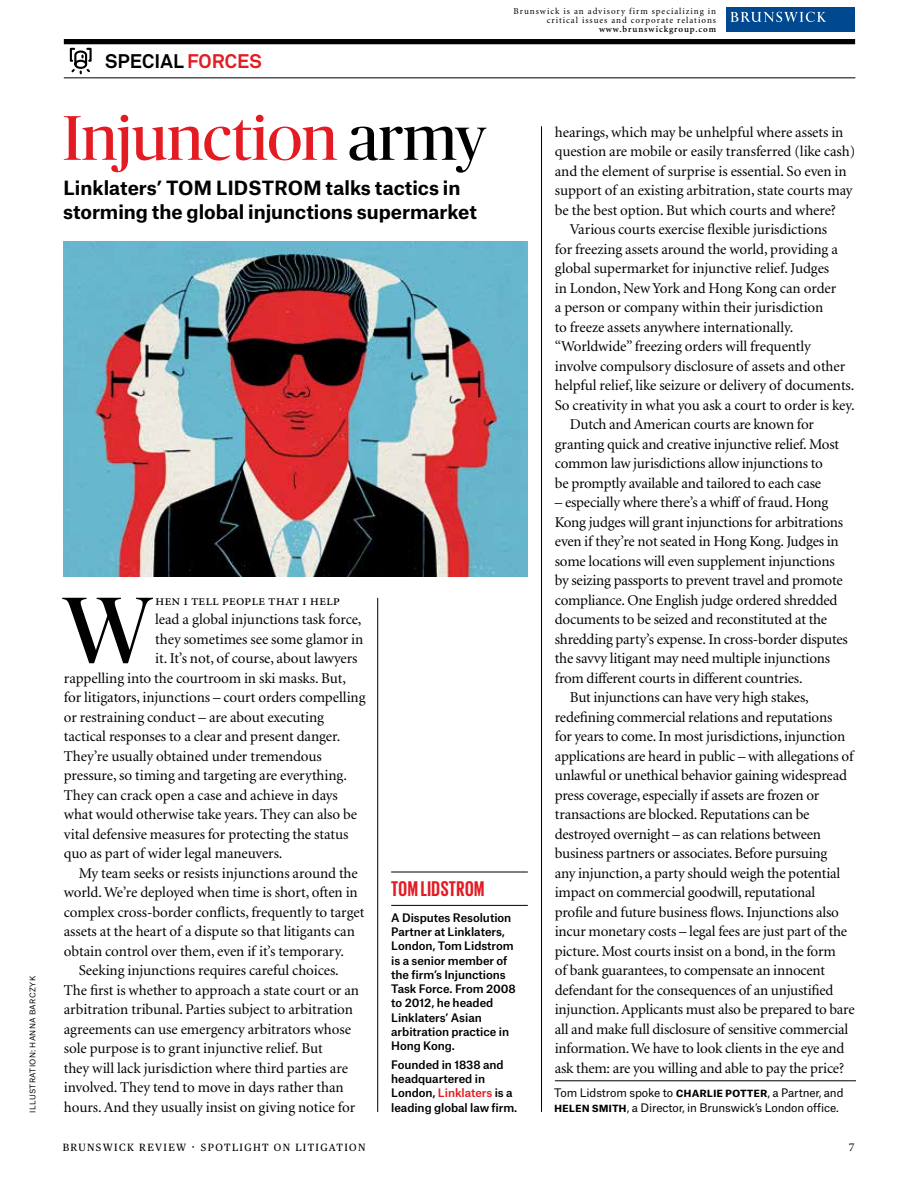
<style>
.page{position:relative;width:919px;height:1191px;background:#fff}
.page>*{position:absolute;margin:0;border:0;box-sizing:border-box;transform-origin:0 0}
.t1{font:94.5px "Publico Banner";color:#000}
.t2{font:63px "Publico Banner";color:#e31b23}
.t3{font:700 21.75px "Giorgio Sans";letter-spacing:.025em;color:#e31b23}
.t4{font:700 19.5px "Akkurat Pro";letter-spacing:.005em;color:#000}
.t5{font:700 18.75px/24px "Atlas Grotesk";color:#000}
.t6{font:15px "Minion";letter-spacing:-.01em;color:#000}
.t7{font:15px "Minion Regular SC";letter-spacing:-.005em;color:#000}
.t8{font:12px "Minion Pro";color:#000}
.t9{font:500 11.25px/14.2px "Atlas Grotesk";letter-spacing:-.005em;color:#000}
.t10{font:11.25px/15px "Atlas Grotesk";letter-spacing:-.01em;color:#000}
.t11{font:10.5px "Publico Text";letter-spacing:.13em;color:#000}
.t12{font:9px/9px "Minion";letter-spacing:.105em;color:#000;text-align:right}
.t13{font:600 9px "Minion";letter-spacing:.1em;color:#000}
.t14{font:7.5px "Atlas Grotesk";letter-spacing:.045em;color:#000}
.s1{color:#e31b23}
.s2{color:#000}
.s3{font-weight:700}
.s4{font-size:12px}
</style>
<div class="page">
<hr style="left:541px;top:126px;width:1px;height:985px;background:#000">
<hr style="left:64px;top:78px;width:791px;height:1px;background:#000">
<svg style="left:69px;top:47px;width:23px;height:28px"></svg>
<div style="left:64px;top:39px;width:791px;height:5px;background:#000"></div>
<img style="left:63px;top:242px;width:464px;height:334px">
<hr style="left:377px;top:598px;width:1px;height:514px;background:#000">
<hr style="left:554px;top:1080px;width:301px;height:1px;background:#000">
<hr style="left:391px;top:871px;width:136px;height:1px;background:#000">
<hr style="left:391px;top:905px;width:136px;height:1px;background:#000">
<div style="left:726px;top:8px;width:129px;height:24px;background:#004990"></div>
<svg style="left:730px;top:12px;width:96px;height:10px"></svg>
<p class="t14" style="left:26px;top:1112px;width:138px;rotate:-90deg">ILLUSTRATION: HANNA BARCZYK</p>
<h3 class="t4" style="left:105px;top:49px;width:158px">SPECIAL <span class="s1">FORCES</span></h3>
<p class="t12" style="left:513px;top:7px;width:204px">Brunswick is an advisory firm specializing in critical issues and corporate relations</p>
<p class="t13" style="left:599px;top:25px;width:119px">www.brunswickgroup.com</p>
<h2 class="t2" style="left:63px;top:95px;width:424px">Injunction <span class="s2">army</span></h2>
<p class="t5" style="left:63px;top:174px;width:415px">Linklaters’ TOM LIDSTROM talks tactics in storming the global injunctions supermarket</p>
<h1 class="t1" style="left:64px;top:566px;width:90px">W</h1>
<p class="t7" style="left:155px;top:592px;width:186px">hen i tell people that i help</p>
<p class="t6" style="left:155px;top:612px;width:208px">lead a global injunctions task force,</p>
<p class="t6" style="left:155px;top:631px;width:210px">they sometimes see some glamor in</p>
<p class="t6" style="left:155px;top:651px;width:204px">it. It’s not, of course, about lawyers</p>
<p class="t6" style="left:64px;top:670px;width:284px">rappelling into the courtroom in ski masks. But,</p>
<p class="t6" style="left:64px;top:690px;width:303px">for litigators, injunctions – court orders compelling</p>
<p class="t6" style="left:64px;top:709px;width:262px">or restraining conduct – are about executing</p>
<p class="t6" style="left:64px;top:729px;width:278px">tactical responses to a clear and present danger.</p>
<p class="t6" style="left:64px;top:748px;width:259px">They’re usually obtained under tremendous</p>
<p class="t6" style="left:64px;top:768px;width:285px">pressure, so timing and targeting are everything.</p>
<p class="t6" style="left:64px;top:787px;width:275px">They can crack open a case and achieve in days</p>
<p class="t6" style="left:64px;top:807px;width:295px">what would otherwise take years. They can also be</p>
<p class="t6" style="left:64px;top:826px;width:286px">vital defensive measures for protecting the status</p>
<p class="t6" style="left:64px;top:846px;width:220px">quo as part of wider legal maneuvers.</p>
<p class="t6" style="left:79px;top:865px;width:280px">My team seeks or resists injunctions around the</p>
<p class="t6" style="left:64px;top:885px;width:295px">world. We’re deployed when time is short, often in</p>
<p class="t6" style="left:64px;top:904px;width:302px">complex cross-border conflicts, frequently to target</p>
<p class="t6" style="left:64px;top:924px;width:292px">assets at the heart of a dispute so that litigants can</p>
<p class="t6" style="left:64px;top:943px;width:282px">obtain control over them, even if it’s temporary.</p>
<p class="t6" style="left:79px;top:963px;width:261px">Seeking injunctions requires careful choices.</p>
<p class="t6" style="left:64px;top:982px;width:297px">The first is whether to approach a state court or an</p>
<p class="t6" style="left:64px;top:1002px;width:291px">arbitration tribunal. Parties subject to arbitration</p>
<p class="t6" style="left:64px;top:1021px;width:289px">agreements can use emergency arbitrators whose</p>
<p class="t6" style="left:64px;top:1041px;width:260px">sole purpose is to grant injunctive relief. But</p>
<p class="t6" style="left:64px;top:1060px;width:285px">they will lack jurisdiction where third parties are</p>
<p class="t6" style="left:64px;top:1080px;width:281px">involved. They tend to move in days rather than</p>
<p class="t6" style="left:64px;top:1099px;width:293px">hours. And they usually insist on giving notice for</p>
<h3 class="t3" style="left:391px;top:878px;width:95px">TOM LIDSTROM</h3>
<p class="t9" style="left:391px;top:909px;width:126px">A Disputes Resolution<br>Partner at Linklaters,<br>London, Tom Lidstrom is a senior member of the firm’s Injunctions<br>Task Force. From 2008 to 2012, he headed<br>Linklaters’ Asian arbitration practice in<br>Hong Kong.</p>
<p class="t9" style="left:391px;top:1056px;width:128px">Founded in 1838 and headquartered in<br>London, <span class="s1">Linklaters</span> is a leading global law firm.</p>
<p class="t6" style="left:554px;top:124px;width:290px">hearings, which may be unhelpful where assets in</p>
<p class="t6" style="left:554px;top:144px;width:302px">question are mobile or easily transferred (like cash)</p>
<p class="t6" style="left:554px;top:163px;width:293px">and the element of surprise is essential. So even in</p>
<p class="t6" style="left:554px;top:183px;width:299px">support of an existing arbitration, state courts may</p>
<p class="t6" style="left:554px;top:202px;width:283px">be the best option. But which courts and where?</p>
<p class="t6" style="left:569px;top:222px;width:259px">Various courts exercise flexible jurisdictions</p>
<p class="t6" style="left:554px;top:241px;width:284px">for freezing assets around the world, providing a</p>
<p class="t6" style="left:554px;top:261px;width:276px">global supermarket for injunctive relief. Judges</p>
<p class="t6" style="left:554px;top:280px;width:283px">in London, New York and Hong Kong can order</p>
<p class="t6" style="left:554px;top:300px;width:270px">a person or company within their jurisdiction</p>
<p class="t6" style="left:554px;top:319px;width:240px">to freeze assets anywhere internationally.</p>
<p class="t6" style="left:554px;top:339px;width:257px">“Worldwide” freezing orders will frequently</p>
<p class="t6" style="left:554px;top:358px;width:292px">involve compulsory disclosure of assets and other</p>
<p class="t6" style="left:554px;top:378px;width:301px">helpful relief, like seizure or delivery of documents.</p>
<p class="t6" style="left:554px;top:397px;width:301px">So creativity in what you ask a court to order is key.</p>
<p class="t6" style="left:569px;top:417px;width:246px">Dutch and American courts are known for</p>
<p class="t6" style="left:554px;top:436px;width:286px">granting quick and creative injunctive relief. Most</p>
<p class="t6" style="left:554px;top:456px;width:269px">common law jurisdictions allow injunctions to</p>
<p class="t6" style="left:554px;top:475px;width:268px">be promptly available and tailored to each case</p>
<p class="t6" style="left:554px;top:495px;width:275px">– especially where there’s a whiff of fraud. Hong</p>
<p class="t6" style="left:554px;top:514px;width:290px">Kong judges will grant injunctions for arbitrations</p>
<p class="t6" style="left:554px;top:534px;width:285px">even if they’re not seated in Hong Kong. Judges in</p>
<p class="t6" style="left:554px;top:553px;width:281px">some locations will even supplement injunctions</p>
<p class="t6" style="left:554px;top:573px;width:289px">by seizing passports to prevent travel and promote</p>
<p class="t6" style="left:554px;top:592px;width:284px">compliance. One English judge ordered shredded</p>
<p class="t6" style="left:554px;top:612px;width:274px">documents to be seized and reconstituted at the</p>
<p class="t6" style="left:554px;top:631px;width:294px">shredding party’s expense. In cross-border disputes</p>
<p class="t6" style="left:554px;top:651px;width:277px">the savvy litigant may need multiple injunctions</p>
<p class="t6" style="left:554px;top:670px;width:249px">from different courts in different countries.</p>
<p class="t6" style="left:569px;top:690px;width:240px">But injunctions can have very high stakes,</p>
<p class="t6" style="left:554px;top:709px;width:279px">redefining commercial relations and reputations</p>
<p class="t6" style="left:554px;top:729px;width:292px">for years to come. In most jurisdictions, injunction</p>
<p class="t6" style="left:554px;top:748px;width:300px">applications are heard in public – with allegations of</p>
<p class="t6" style="left:554px;top:768px;width:293px">unlawful or unethical behavior gaining widespread</p>
<p class="t6" style="left:554px;top:787px;width:266px">press coverage, especially if assets are frozen or</p>
<p class="t6" style="left:554px;top:807px;width:256px">transactions are blocked. Reputations can be</p>
<p class="t6" style="left:554px;top:826px;width:268px">destroyed overnight – as can relations between</p>
<p class="t6" style="left:554px;top:846px;width:274px">business partners or associates. Before pursuing</p>
<p class="t6" style="left:554px;top:865px;width:287px">any injunction, a party should weigh the potential</p>
<p class="t6" style="left:554px;top:885px;width:262px">impact on commercial goodwill, reputational</p>
<p class="t6" style="left:554px;top:904px;width:285px">profile and future business flows. Injunctions also</p>
<p class="t6" style="left:554px;top:924px;width:294px">incur monetary costs – legal fees are just part of the</p>
<p class="t6" style="left:554px;top:943px;width:282px">picture. Most courts insist on a bond, in the form</p>
<p class="t6" style="left:554px;top:963px;width:272px">of bank guarantees, to compensate an innocent</p>
<p class="t6" style="left:554px;top:982px;width:280px">defendant for the consequences of an unjustified</p>
<p class="t6" style="left:554px;top:1002px;width:301px">injunction. Applicants must also be prepared to bare</p>
<p class="t6" style="left:554px;top:1021px;width:295px">all and make full disclosure of sensitive commercial</p>
<p class="t6" style="left:554px;top:1041px;width:291px">information. We have to look clients in the eye and</p>
<p class="t6" style="left:554px;top:1060px;width:291px">ask them: are you willing and able to pay the price?</p>
<p class="t10" style="left:554px;top:1084px;width:291px">Tom Lidstrom spoke to <span class="s3">charlie potter</span>, a Partner, and <span class="s3">helen smith</span>, a Director, in Brunswick’s London office.</p>
<p class="t11" style="left:63px;top:1139px;width:304px">BRUNSWICK REVIEW <span class="s4">·</span> SPOTLIGHT ON LITIGATION</p>
<p class="t8" style="left:848px;top:1139px;width:7px">7</p>
</div>
